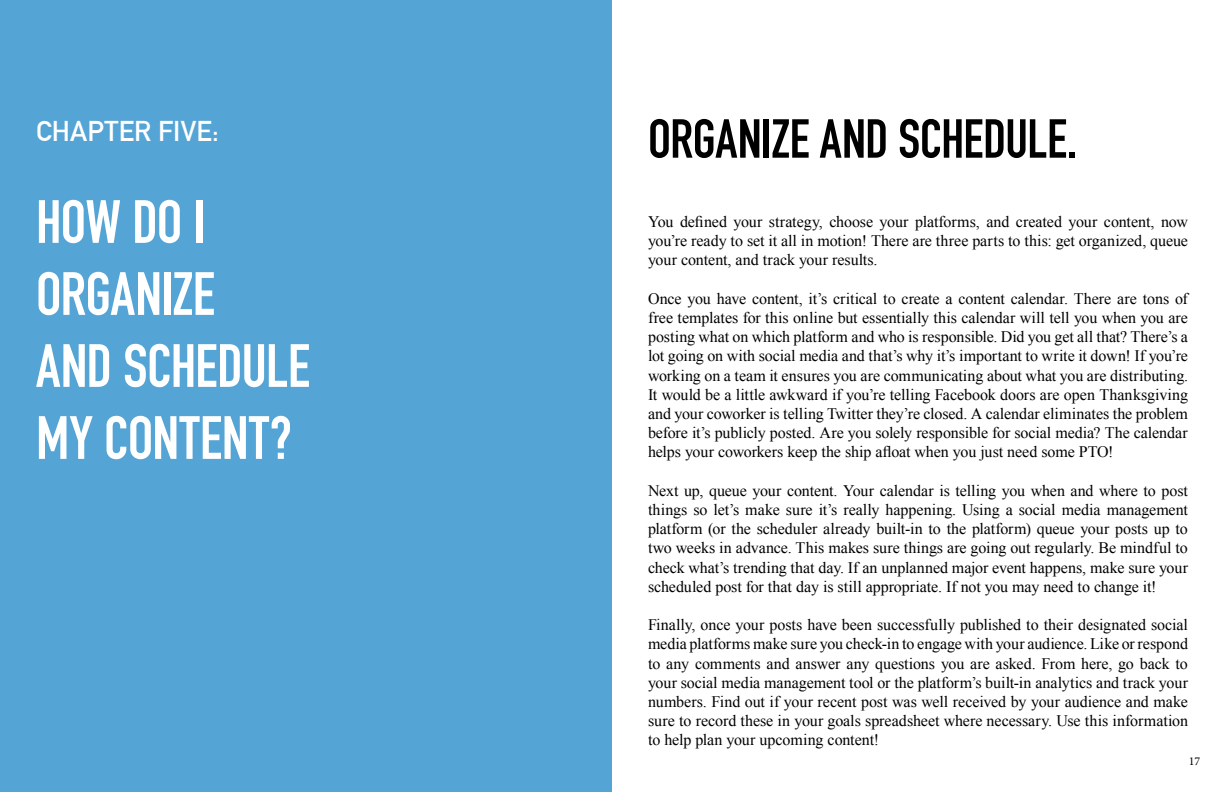
<style>
.page{position:relative;width:1224px;height:792px;background:#fff}
.page>*{position:absolute;margin:0;border:0;box-sizing:border-box;transform-origin:0 0}
.t1{font:700 60px/72px "DIN Condensed";letter-spacing:-.01em;color:#fff}
.t2{font:700 54px "DIN Condensed";letter-spacing:-.01em;color:#000}
.t3{font:700 28px "DIN Alternate";letter-spacing:.01em;color:#fff}
.t4{font:16px/19.2px "Times New Roman";letter-spacing:-.005em;color:#000;text-align:justify}
.t5{font:12px "Minion Pro";color:#000}
</style>
<div class="page">
<div style="left:0;top:0;width:612px;height:792px;background:#54a4d5"></div>
<h3 class="t3" style="left:36px;top:110px;width:184px">CHAPTER FIVE:</h3>
<h1 class="t1" style="left:36px;top:186px;width:276px">HOW DO I<br>ORGANIZE<br>AND SCHEDULE<br>MY CONTENT?</h1>
<h2 class="t2" style="left:648px;top:102px;width:431px">ORGANIZE AND SCHEDULE.</h2>
<p class="t4" style="left:648px;top:212px;width:542px">You defined your strategy, choose your platforms, and created your content, now you’re ready to set it all in motion! There are three parts to this: get organized, queue your content, and track your results.</p>
<p class="t4" style="left:648px;top:289px;width:542px">Once you have content, it’s critical to create a content calendar. There are tons of free templates for this online but essentially this calendar will tell you when you are posting what on which platform and who is responsible. Did you get all that? There’s a lot going on with social media and that’s why it’s important to write it down! If you’re working on a team it ensures you are communicating about what you are distributing.<br>It would be a little awkward if you’re telling Facebook doors are open Thanksgiving and your coworker is telling Twitter they’re closed. A calendar eliminates the problem before it’s publicly posted. Are you solely responsible for social media? The calendar helps your coworkers keep the ship afloat when you just need some PTO!</p>
<p class="t4" style="left:648px;top:481px;width:542px">Next up, queue your content. Your calendar is telling you when and where to post things so let’s make sure it’s really happening. Using a social media management platform (or the scheduler already built-in to the platform) queue your posts up to two weeks in advance. This makes sure things are going out regularly. Be mindful to check what’s trending that day. If an unplanned major event happens, make sure your scheduled post for that day is still appropriate. If not you may need to change it!</p>
<p class="t4" style="left:648px;top:615px;width:542px">Finally, once your posts have been successfully published to their designated social media platforms make sure you check-in to engage with your audience. Like or respond to any comments and answer any questions you are asked. From here, go back to your social media management tool or the platform’s built-in analytics and track your numbers. Find out if your recent post was well received by your audience and make sure to record these in your goals spreadsheet where necessary. Use this information to help plan your upcoming content!</p>
<p class="t5" style="left:1189px;top:753px;width:13px">17</p>
</div>
